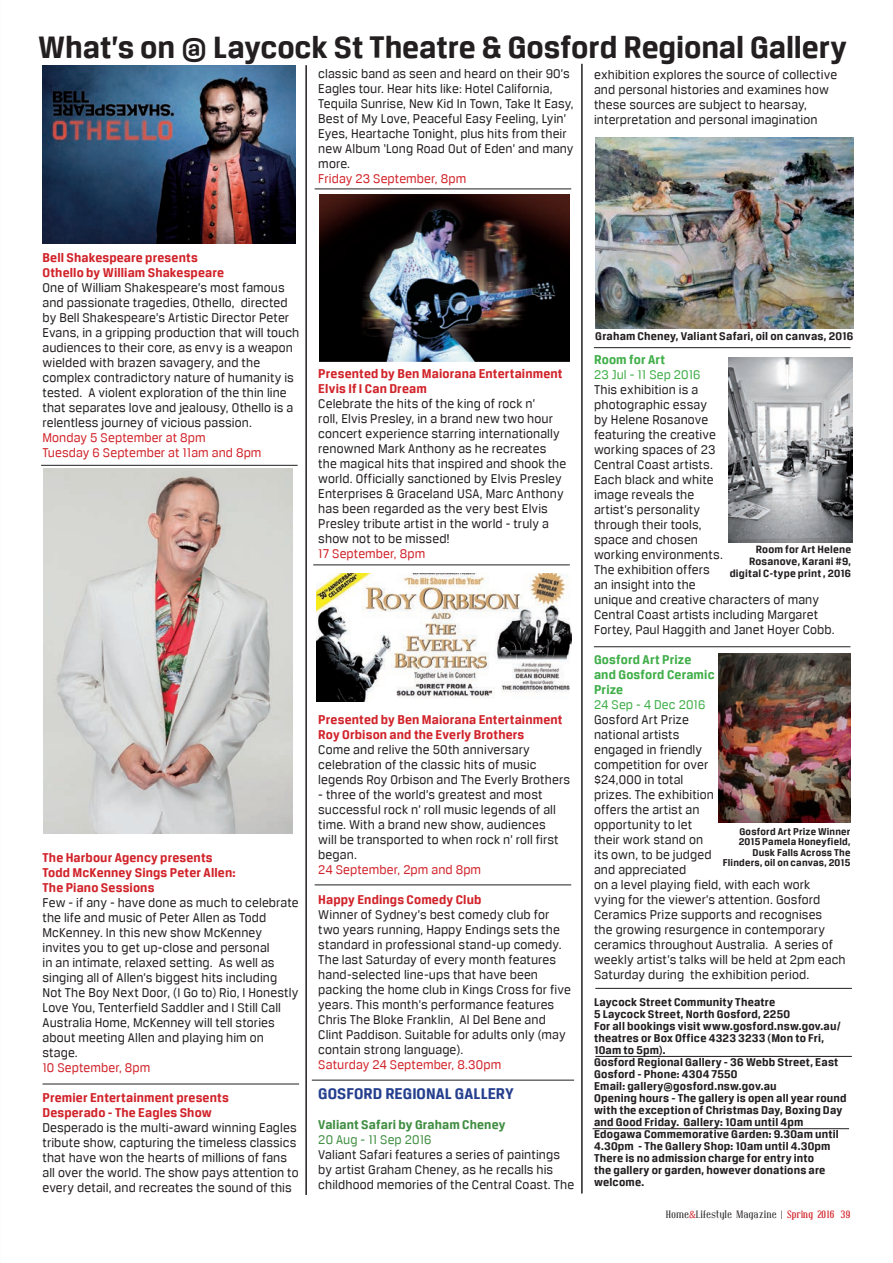
<style>
.page{position:relative;width:893px;height:1263px;background:#fff}
.page>*{position:absolute;margin:0;border:0;box-sizing:border-box;transform-origin:0 0}
.t1{font:700 33px "Breuer Text";letter-spacing:-.005em;color:#231f20}
.t2{font:700 16.5px "Breuer Text";letter-spacing:.005em;color:#253f8e}
.t3{font:13.5px/15px "Breuer Text";letter-spacing:.005em;color:#231f20}
.t4{font:700 13.5px/15px "Breuer Text";letter-spacing:.01em;color:#d1232a}
.t5{font:13.5px/15px "Breuer Text";letter-spacing:.005em;color:#d1232a}
.t6{font:700 13.5px/15px "Breuer Text";letter-spacing:.01em;color:#40ae49}
.t7{font:13.5px "Breuer Text";letter-spacing:.005em;color:#40ae49}
.t8{font:700 13.5px "Breuer Text";letter-spacing:.01em;color:#408e42}
.t9{font:13.5px "Breuer Text";letter-spacing:.005em;color:#408e42}
.t10{font:700 12px/12px "Breuer Text";letter-spacing:.015em;color:#231f20}
.t11{font:700 11.25px/12px "Breuer Text";letter-spacing:.02em;color:#231f20;text-align:right}
.t12{font:700 10.5px/10.5px "Breuer Text";letter-spacing:.02em;color:#231f20;text-align:right}
.t13{font:10.5px "Covington";color:#231f20}
.s1{font-family:"Cambria";color:#d1232a}
.s2{font-weight:700;color:#d1232a}
</style>
<div class="page">
<img style="left:319px;top:194px;width:251px;height:167px">
<img style="left:316px;top:573px;width:255px;height:128px">
<img style="left:43px;top:65px;width:252px;height:179px">
<img style="left:43px;top:468px;width:249px;height:365px">
<img style="left:595px;top:137px;width:258px;height:192px">
<hr style="left:305px;top:65px;width:2px;height:1130px;background:#231f20">
<hr style="left:581px;top:64px;width:2px;height:1129px;background:#231f20">
<img style="left:729px;top:357px;width:123px;height:185px">
<img style="left:719px;top:653px;width:131px;height:169px">
<hr style="left:312px;top:1080px;width:262px;height:1px;background:#231f20">
<hr style="left:41px;top:465px;width:257px;height:1px;background:#231f20">
<hr style="left:43px;top:1084px;width:256px;height:1px;background:#231f20">
<hr style="left:315px;top:189px;width:256px;height:1px;background:#231f20">
<hr style="left:313px;top:564px;width:257px;height:1px;background:#231f20">
<hr style="left:315px;top:884px;width:256px;height:1px;background:#231f20">
<hr style="left:594px;top:347px;width:256px;height:1px;background:#231f20">
<hr style="left:594px;top:646px;width:256px;height:1px;background:#231f20">
<hr style="left:595px;top:988px;width:257px;height:1px;background:#231f20">
<hr style="left:595px;top:1056px;width:257px;height:1px;background:#231f20">
<hr style="left:592px;top:1128px;width:257px;height:1px;background:#231f20">
<h1 class="t1" style="left:38px;top:29px;width:810px">What’s on @ Laycock St Theatre &amp; Gosford Regional Gallery</h1>
<p class="t3" style="left:318px;top:66px;width:257px">classic band as seen and heard on their 90’s Eagles tour. Hear hits like: Hotel California, Tequila Sunrise, New Kid In Town, Take It Easy, Best of My Love, Peaceful Easy Feeling, Lyin’ Eyes, Heartache Tonight, plus hits from their new Album ‘Long Road Out of Eden’ and many more.</p>
<p class="t5" style="left:318px;top:171px;width:149px">Friday 23 September, 8pm</p>
<p class="t3" style="left:594px;top:66px;width:245px">exhibition explores the source of collective and personal histories and examines how these sources are subject to hearsay, interpretation and personal imagination</p>
<p class="t4" style="left:43px;top:249px;width:183px">Bell Shakespeare presents<br>Othello by William Shakespeare</p>
<p class="t3" style="left:43px;top:279px;width:259px">One of William Shakespeare’s most famous and passionate tragedies, Othello, directed by Bell Shakespeare’s Artistic Director Peter Evans, in a gripping production that will touch audiences to their core, as envy is a weapon wielded with brazen savagery, and the complex contradictory nature of humanity is tested. A violent exploration of the thin line that separates love and jealousy, Othello is a relentless journey of vicious passion.</p>
<p class="t5" style="left:43px;top:429px;width:221px">Monday 5 September at 8pm<br>Tuesday 6 September at 11am and 8pm</p>
<p class="t4" style="left:318px;top:366px;width:246px">Presented by Ben Maiorana Entertainment<br>Elvis If I Can Dream</p>
<p class="t3" style="left:318px;top:396px;width:250px">Celebrate the hits of the king of rock n’<br>roll, Elvis Presley, in a brand new two hour concert experience starring internationally renowned Mark Anthony as he recreates the magical hits that inspired and shook the world. Officially sanctioned by Elvis Presley Enterprises &amp; Graceland USA, Marc Anthony has been regarded as the very best Elvis Presley tribute artist in the world - truly a show not to be missed!</p>
<p class="t5" style="left:318px;top:546px;width:108px">17 September, 8pm</p>
<p class="t4" style="left:43px;top:849px;width:195px">The Harbour Agency presents<br>Todd McKenney Sings Peter Allen:<br>The Piano Sessions</p>
<p class="t3" style="left:43px;top:894px;width:258px">Few - if any - have done as much to celebrate the life and music of Peter Allen as Todd McKenney. In this new show McKenney invites you to get up-close and personal<br>in an intimate, relaxed setting. As well as singing all of Allen’s biggest hits including Not The Boy Next Door, (I Go to) Rio, I Honestly Love You, Tenterfield Saddler and I Still Call Australia Home, McKenney will tell stories about meeting Allen and playing him on stage.</p>
<p class="t5" style="left:43px;top:1059px;width:109px">10 September, 8pm</p>
<p class="t4" style="left:43px;top:1089px;width:188px">Premier Entertainment presents<br>Desperado - The Eagles Show</p>
<p class="t3" style="left:43px;top:1119px;width:258px">Desperado is the multi-award winning Eagles tribute show, capturing the timeless classics that have won the hearts of millions of fans all over the world. The show pays attention to every detail, and recreates the sound of this</p>
<p class="t4" style="left:318px;top:711px;width:246px">Presented by Ben Maiorana Entertainment<br>Roy Orbison and the Everly Brothers</p>
<p class="t3" style="left:318px;top:741px;width:253px">Come and relive the 50th anniversary celebration of the classic hits of music legends Roy Orbison and The Everly Brothers</p>
<p class="t3" style="left:318px;top:786px;width:242px">- three of the world’s greatest and most successful rock n’ roll music legends of all time. With a brand new show, audiences will be transported to when rock n’ roll first began.</p>
<p class="t5" style="left:318px;top:861px;width:164px">24 September, 2pm and 8pm</p>
<p class="t4" style="left:318px;top:891px;width:165px">Happy Endings Comedy Club</p>
<p class="t3" style="left:318px;top:906px;width:254px">Winner of Sydney’s best comedy club for two years running, Happy Endings sets the standard in professional stand-up comedy.<br>The last Saturday of every month features hand-selected line-ups that have been packing the home club in Kings Cross for five years. This month’s performance features Chris The Bloke Franklin, Al Del Bene and Clint Paddison. Suitable for adults only (may contain strong language).</p>
<p class="t5" style="left:318px;top:1056px;width:184px">Saturday 24 September, 8.30pm</p>
<p class="t2" style="left:318px;top:1084px;width:197px">GOSFORD REGIONAL GALLERY</p>
<p class="t8" style="left:318px;top:1117px;width:189px">Valiant Safari by Graham Cheney</p>
<p class="t9" style="left:318px;top:1132px;width:115px">20 Aug - 11 Sep 2016</p>
<p class="t3" style="left:318px;top:1146px;width:258px">Valiant Safari features a series of paintings by artist Graham Cheney, as he recalls his childhood memories of the Central Coast. The</p>
<p class="t10" style="left:595px;top:330px;width:260px">Graham Cheney, Valiant Safari, oil on canvas, 2016</p>
<p class="t6" style="left:594px;top:351px;width:73px">Room for Art</p>
<p class="t7" style="left:594px;top:367px;width:108px">23 Jul - 11 Sep 2016</p>
<p class="t3" style="left:594px;top:381px;width:242px">This exhibition is a<br>photographic essay<br>by Helene Rosanove<br>featuring the creative<br>working spaces of 23<br>Central Coast artists.<br>Each black and white<br>image reveals the<br>artist’s personality<br>through their tools,<br>space and chosen<br>working environments.<br>The exhibition offers<br>an insight into the<br>unique and creative characters of many<br>Central Coast artists including Margaret<br>Fortey, Paul Haggith and Janet Hoyer Cobb.</p>
<p class="t6" style="left:594px;top:651px;width:122px">Gosford Art Prize and Gosford Ceramic<br>Prize</p>
<p class="t7" style="left:594px;top:697px;width:113px">24 Sep - 4 Dec 2016</p>
<p class="t3" style="left:594px;top:711px;width:253px">Gosford Art Prize<br>national artists<br>engaged in friendly<br>competition for over<br>$24,000 in total<br>prizes. The exhibition<br>offers the artist an<br>opportunity to let<br>their work stand on<br>its own, to be judged<br>and appreciated<br>on a level playing field, with each work<br>vying for the viewer’s attention. Gosford<br>Ceramics Prize supports and recognises<br>the growing resurgence in contemporary ceramics throughout Australia. A series of weekly artist’s talks will be held at 2pm each<br>Saturday during the exhibition period.</p>
<p class="t10" style="left:594px;top:995px;width:254px">Laycock Street Community Theatre<br>5 Laycock Street, North Gosford, 2250<br>For all bookings visit www.gosford.nsw.gov.au/ theatres or Box Office 4323 3233 (Mon to Fri, 10am to 5pm).<br>Gosford Regional Gallery - 36 Webb Street, East Gosford - Phone: 4304 7550<br>Email: gallery@gosford.nsw.gov.au<br>Opening hours - The gallery is open all year round with the exception of Christmas Day, Boxing Day and Good Friday. Gallery: 10am until 4pm Edogawa Commemorative Garden: 9.30am until 4.30pm - The Gallery Shop: 10am until 4.30pm There is no admission charge for entry into<br>the gallery or garden, however donations are welcome.</p>
<p class="t11" style="left:730px;top:543px;width:123px">Room for Art Helene<br>Rosanove, Karani #9, digital C-type print , 2016</p>
<p class="t12" style="left:723px;top:826px;width:129px">Gosford Art Prize Winner<br>2015 Pamela Honeyfield,<br>Dusk Falls Across The<br>Flinders, oil on canvas, 2015</p>
<p class="t13" style="left:666px;top:1209px;width:186px">Home<span class="s1">&amp;</span>Lifestyle Magazine | <span class="s2">Spring 2016 39</span></p>
</div>
